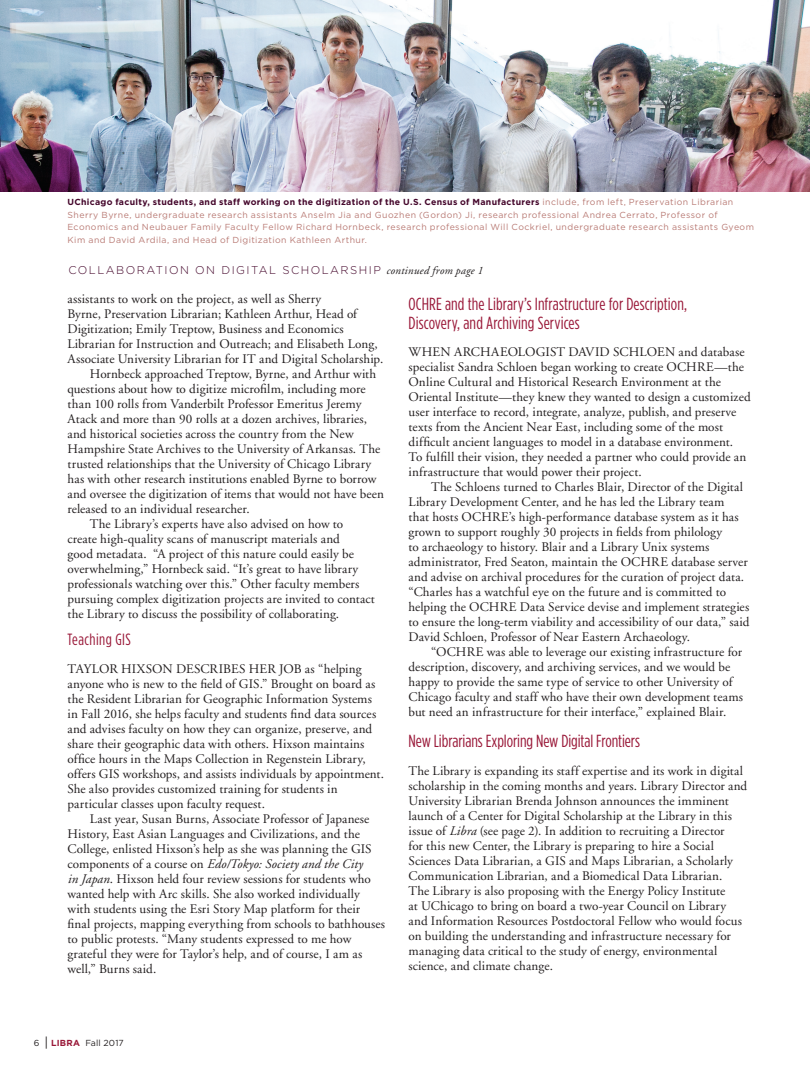
<style>
.page{position:relative;width:810px;height:1080px;background:#fff}
.page>*{position:absolute;margin:0;border:0;box-sizing:border-box;transform-origin:0 0}
.body{font:17.5px "Gotham Condensed";color:#991838}
.body-2{font:16.25px "Gotham Condensed";letter-spacing:.025em;color:#991838}
.body-3{font:13.12px/15px "Adobe Garamond";letter-spacing:.005em;color:#231f20}
.t1{font:300 11.25px "Gotham";letter-spacing:.13em;color:#44062b}
.t2{font:8.75px/12.5px "Gotham";letter-spacing:.05em;color:#b97b75}
.body-4{font:8.75px "Gotham";letter-spacing:.015em;color:#231f20}
.s1{font-weight:700;color:#44062b}
.s2{font-family:"Adobe Garamond";font-weight:400;font-style:italic;color:#231f20}
.s3{font-style:italic}
.s4{font-size:13.12px}
.s5{font-weight:700;color:#991838}
</style>
<div class="page">
<img style="left:0;top:0;width:810px;height:191px">
<p class="t2" style="left:68px;top:196px;width:688px"><span class="s1">UChicago faculty, students, and staff working on the digitization of the U.S. Census of Manufacturers</span> include, from left, Preservation Librarian Sherry Byrne, undergraduate research assistants Anselm Jia and Guozhen (Gordon) Ji, research professional Andrea Cerrato, Professor of Economics and Neubauer Family Faculty Fellow Richard Hornbeck, research professional Will Cockriel, undergraduate research assistants Gyeom Kim and David Ardila, and Head of Digitization Kathleen Arthur.</p>
<p class="t1" style="left:68px;top:264px;width:416px">COLLABORATION ON DIGITAL SCHOLARSHIP <span class="s2">continued from page 1</span></p>
<p class="body-3" style="left:68px;top:292px;width:317px">assistants to work on the project, as well as Sherry<br>Byrne, Preservation Librarian; Kathleen Arthur, Head of Digitization; Emily Treptow, Business and Economics Librarian for Instruction and Outreach; and Elisabeth Long, Associate University Librarian for IT and Digital Scholarship.</p>
<p class="body-3" style="left:68px;top:367px;width:318px;text-indent:22px">Hornbeck approached Treptow, Byrne, and Arthur with questions about how to digitize microfilm, including more than 100 rolls from Vanderbilt Professor Emeritus Jeremy Atack and more than 90 rolls at a dozen archives, libraries, and historical societies across the country from the New Hampshire State Archives to the University of Arkansas. The trusted relationships that the University of Chicago Library has with other research institutions enabled Byrne to borrow and oversee the digitization of items that would not have been released to an individual researcher.</p>
<p class="body-3" style="left:68px;top:517px;width:309px;text-indent:22px">The Library’s experts have also advised on how to create high-quality scans of manuscript materials and<br>good metadata. “A project of this nature could easily be overwhelming,” Hornbeck said. “It’s great to have library professionals watching over this.” Other faculty members pursuing complex digitization projects are invited to contact the Library to discuss the possibility of collaborating.</p>
<p class="body-2" style="left:68px;top:631px;width:65px">Teaching GIS</p>
<p class="body-3" style="left:68px;top:662px;width:318px">TAYLOR HIXSON DESCRIBES HER JOB as “helping anyone who is new to the field of GIS.” Brought on board as the Resident Librarian for Geographic Information Systems in Fall 2016, she helps faculty and students find data sources and advises faculty on how they can organize, preserve, and share their geographic data with others. Hixson maintains office hours in the Maps Collection in Regenstein Library, offers GIS workshops, and assists individuals by appointment.<br>She also provides customized training for students in particular classes upon faculty request.</p>
<p class="body-3" style="left:68px;top:812px;width:319px;text-indent:22px">Last year, Susan Burns, Associate Professor of Japanese History, East Asian Languages and Civilizations, and the College, enlisted Hixson’s help as she was planning the GIS components of a course on <span class="s3">Edo/Tokyo: Society and the City<br>in Japan</span>. Hixson held four review sessions for students who wanted help with Arc skills. She also worked individually with students using the Esri Story Map platform for their final projects, mapping everything from schools to bathhouses to public protests. “Many students expressed to me how grateful they were for Taylor’s help, and of course, I am as well,” Burns said.</p>
<p class="body" style="left:409px;top:294px;width:280px">OCHRE and the Library’s Infrastructure for Description,</p>
<p class="body" style="left:409px;top:313px;width:173px">Discovery, and Archiving Services</p>
<p class="body-3" style="left:409px;top:345px;width:344px">WHEN ARCHAEOLOGIST DAVID SCHLOEN and database specialist Sandra Schloen began working to create OCHRE—the Online Cultural and Historical Research Environment at the Oriental Institute—they knew they wanted to design a customized user interface to record, integrate, analyze, publish, and preserve texts from the Ancient Near East, including some of the most difficult ancient languages to model in a database environment.<br>To fulfill their vision, they needed a partner who could provide an infrastructure that would power their project.</p>
<p class="body-3" style="left:409px;top:480px;width:342px;text-indent:22px">The Schloens turned to Charles Blair, Director of the Digital Library Development Center, and he has led the Library team<br>that hosts OCHRE’s high-performance database system as it has grown to support roughly 30 projects in fields from philology<br>to archaeology to history. Blair and a Library Unix systems administrator, Fred Seaton, maintain the OCHRE database server and advise on archival procedures for the curation of project data. “Charles has a watchful eye on the future and is committed to helping the OCHRE Data Service devise and implement strategies to ensure the long-term viability and accessibility of our data,” said David Schloen, Professor of Near Eastern Archaeology.</p>
<p class="body-3" style="left:409px;top:645px;width:336px;text-indent:22px">“OCHRE was able to leverage our existing infrastructure for description, discovery, and archiving services, and we would be happy to provide the same type of service to other University of Chicago faculty and staff who have their own development teams but need an infrastructure for their interface,” explained Blair.</p>
<p class="body" style="left:409px;top:732px;width:233px">New Librarians Exploring New Digital Frontiers</p>
<p class="body-3" style="left:409px;top:764px;width:340px">The Library is expanding its staff expertise and its work in digital scholarship in the coming months and years. Library Director and University Librarian Brenda Johnson announces the imminent launch of a Center for Digital Scholarship at the Library in this issue of <span class="s3">Libra</span> (see page 2). In addition to recruiting a Director<br>for this new Center, the Library is preparing to hire a Social Sciences Data Librarian, a GIS and Maps Librarian, a Scholarly Communication Librarian, and a Biomedical Data Librarian.<br>The Library is also proposing with the Energy Policy Institute<br>at UChicago to bring on board a two-year Council on Library and Information Resources Postdoctoral Fellow who would focus on building the understanding and infrastructure necessary for managing data critical to the study of energy, environmental science, and climate change.</p>
<p class="body-4" style="left:34px;top:1038px;width:92px">6 <span class="s4">|</span> <span class="s5">LIBRA</span> Fall 2017</p>
</div>
